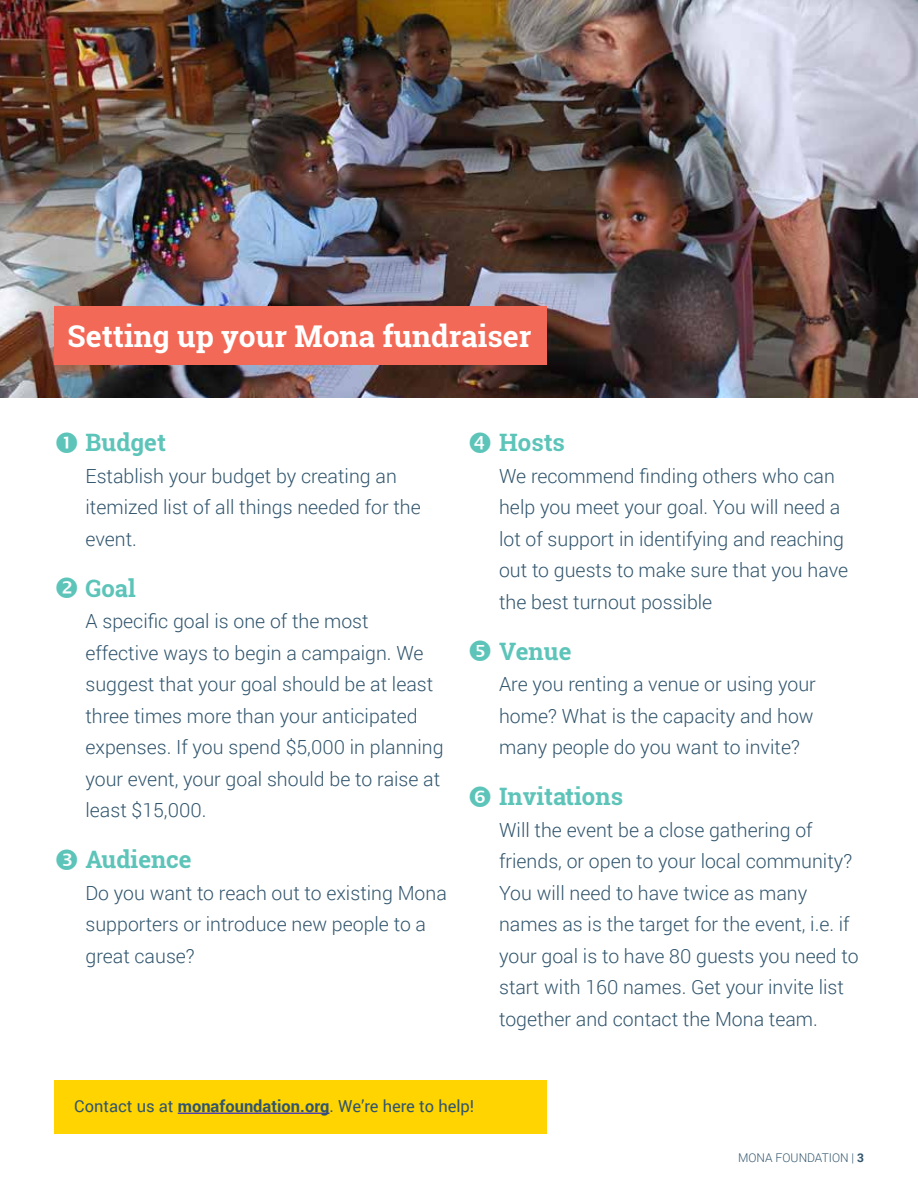
<style>
.page{position:relative;width:918px;height:1188px;background:#fff}
.page>*{position:absolute;margin:0;border:0;box-sizing:border-box;transform-origin:0 0}
.t1{font:700 30px "Roboto Slab";color:#fff}
.t2{font:700 24px "Roboto Slab";color:#5dc4b9}
.t3{font:300 19.5px/31.5px "Roboto";color:#31556d}
.t4{font:16.5px "Roboto";color:#31556d}
.t5{font:300 12px "Roboto";color:#31556d}
.s1{font-weight:700}
</style>
<div class="page">
<img style="left:0;top:0;width:918px;height:397px">
<div style="left:54px;top:307px;width:493px;height:58px;background:#f26a57"></div>
<div style="left:54px;top:1080px;width:493px;height:54px;background:#ffd400"></div>
<hr style="left:178px;top:1113px;width:152px;height:1px;background:#00f">
<h1 class="t1" style="left:68px;top:315px;width:465px">Setting up your Mona fundraiser</h1>
<p class="t2" style="left:86px;top:426px;width:82px">Budget</p>
<p class="t3" style="left:85px;top:460px;width:337px">Establish your budget by creating an itemized list of all things needed for the event.</p>
<p class="t2" style="left:86px;top:572px;width:52px">Goal</p>
<p class="t3" style="left:85px;top:605px;width:360px">A specific goal is one of the most effective ways to begin a campaign. We suggest that your goal should be at least three times more than your anticipated expenses. If you spend $5,000 in planning your event, your goal should be to raise at least $15,000.</p>
<p class="t2" style="left:86px;top:843px;width:108px">Audience</p>
<p class="t3" style="left:85px;top:877px;width:363px">Do you want to reach out to existing Mona supporters or introduce new people to a great cause?</p>
<p class="t2" style="left:499px;top:426px;width:67px">Hosts</p>
<p class="t3" style="left:499px;top:460px;width:351px">We recommend finding others who can help you meet your goal. You will need a lot of support in identifying and reaching out to guests to make sure that you have the best turnout possible</p>
<p class="t2" style="left:499px;top:635px;width:74px">Venue</p>
<p class="t3" style="left:499px;top:668px;width:318px;text-align:justify">Are you renting a venue or using your home? What is the capacity and how many people do you want to invite?</p>
<p class="t2" style="left:499px;top:780px;width:125px">Invitations</p>
<p class="t3" style="left:499px;top:814px;width:361px">Will the event be a close gathering of friends, or open to your local community?<br>You will need to have twice as many names as is the target for the event, i.e. if your goal is to have 80 guests you need to start with 160 names. Get your invite list together and contact the Mona team.</p>
<p class="t4" style="left:74px;top:1095px;width:402px">Contact us at <span class="s1">monafoundation.org</span>. We’re here to help!</p>
<p class="t5" style="left:738px;top:1149px;width:127px">MONA FOUNDATION | <span class="s1">3</span></p>
</div>
